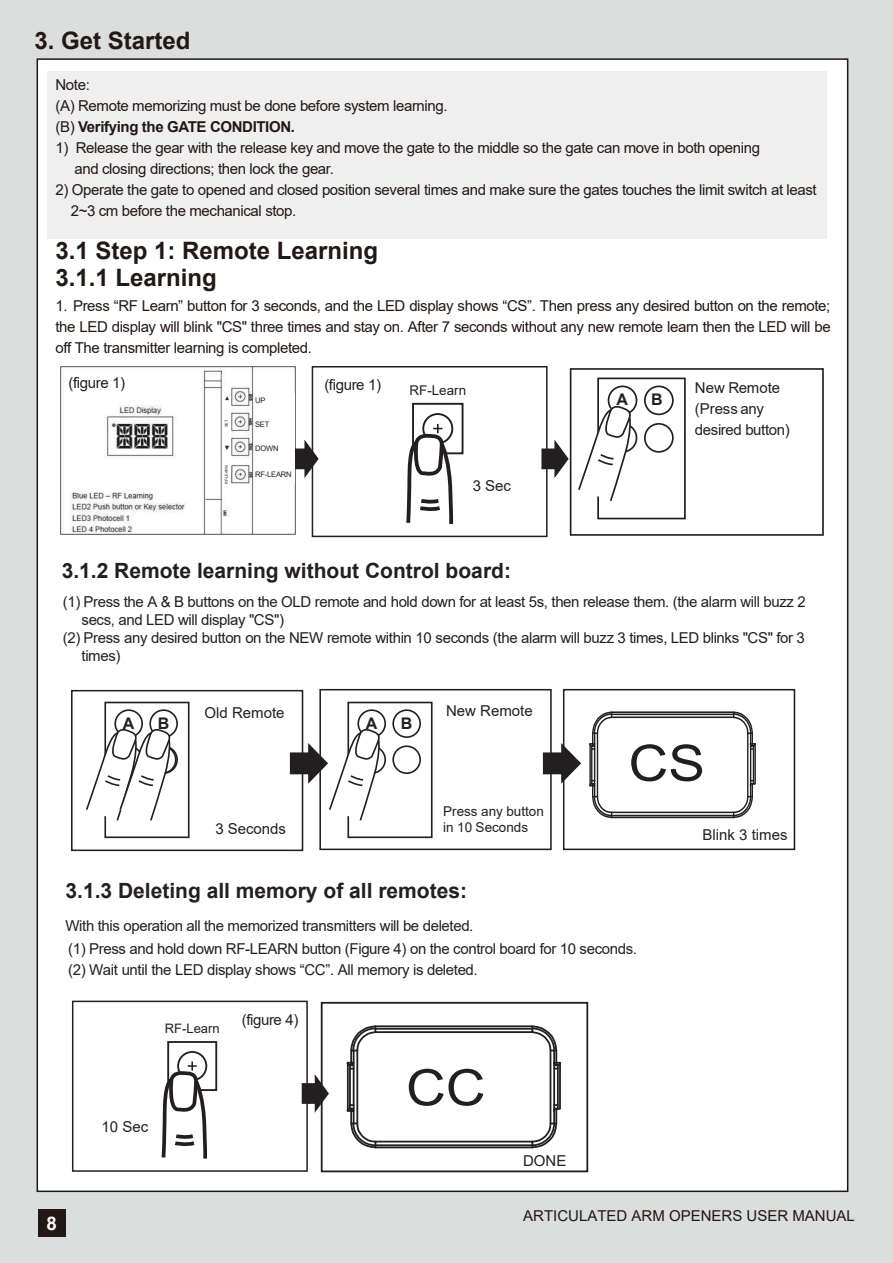
<style>
.page{position:relative;width:893px;height:1263px;background:#dcdddd}
.page>*{position:absolute;margin:0;border:0;box-sizing:border-box;transform-origin:0 0}
.t1{font:50.25px "Arial";color:#231f20;scale:1.1 1}
.t2{font:700 24px/27px "Arial";color:#221815}
.t3{font:700 21px "Arial";color:#231f20}
.t4{font:700 18.75px "Arial";color:#fff}
.t5{font:700 16.05px "Arial";color:#231f20}
.t6{font:15px/21px "Arial";letter-spacing:-.025em;color:#221815}
.t7{font:15px/21px "Arial";letter-spacing:-.025em;color:#231f20}
.t8{font:15px "Arial";color:#231f20}
.t9{font:15px "Arial";color:#221815}
.t10{font:13.5px/16.2px "Arial";color:#231f20}
.t11{font:13.35px "Arial";color:#231f20}
.t12{font:13.05px "Arial";color:#231f20}
.t13{font:7.65px "Arial";letter-spacing:-.025em;color:#231f20}
.t14{font:3.75px "Arial";letter-spacing:-.025em;color:#231f20}
.s1{font-weight:700}
</style>
<div class="page">
<div style="left:37px;top:59px;width:811px;height:1132px;background:#fff"></div>
<div style="left:38px;top:1209px;width:27px;height:27px;background:#221815"></div>
<div style="left:47px;top:71px;width:780px;height:168px;background:#efefef"></div>
<svg style="left:541px;top:440px;width:28px;height:38px"></svg>
<div style="left:312px;top:366px;width:236px;height:171px;border:2px solid #231f20"></div>
<div style="left:412px;top:403px;width:51px;height:51px;border:2px solid #231f20"></div>
<div style="left:422px;top:413px;width:31px;height:31px;border:2px solid #231f20;border-radius:50%"></div>
<svg style="left:406px;top:424px;width:49px;height:100px"></svg>
<div style="left:570px;top:368px;width:254px;height:168px;border:2px solid #231f20"></div>
<img style="left:60px;top:367px;width:235px;height:168px">
<svg style="left:294px;top:440px;width:25px;height:38px"></svg>
<div style="left:255px;top:393px;width:39px;height:91px;background:#fff"></div>
<div style="left:597px;top:377px;width:89px;height:142px;border:2px solid #231f20"></div>
<div style="left:608px;top:385px;width:29px;height:30px;border:2px solid #231f20;border-radius:50%"></div>
<div style="left:644px;top:385px;width:30px;height:30px;border:2px solid #231f20;border-radius:50%"></div>
<div style="left:608px;top:423px;width:29px;height:30px;border:2px solid #231f20;border-radius:50%"></div>
<div style="left:644px;top:423px;width:30px;height:30px;border:2px solid #231f20;border-radius:50%"></div>
<svg style="left:578px;top:405px;width:54px;height:98px"></svg>
<div style="left:223px;top:384px;width:7px;height:106px;background:#fff"></div>
<svg style="left:225px;top:444px;width:6px;height:7px"></svg>
<svg style="left:225px;top:395px;width:6px;height:8px"></svg>
<svg style="left:543px;top:743px;width:38px;height:41px"></svg>
<div style="left:563px;top:689px;width:232px;height:161px;border:2px solid #231f20"></div>
<div style="left:319px;top:689px;width:233px;height:161px;border:2px solid #231f20"></div>
<div style="left:104px;top:702px;width:86px;height:136px;border:2px solid #231f20"></div>
<div style="left:114px;top:709px;width:29px;height:29px;border:2px solid #231f20;border-radius:50%"></div>
<div style="left:149px;top:709px;width:29px;height:29px;border:2px solid #231f20;border-radius:50%"></div>
<div style="left:149px;top:745px;width:29px;height:29px;border:2px solid #231f20;border-radius:50%"></div>
<div style="left:347px;top:702px;width:86px;height:136px;border:2px solid #231f20"></div>
<div style="left:357px;top:709px;width:29px;height:29px;border:2px solid #231f20;border-radius:50%"></div>
<div style="left:392px;top:709px;width:29px;height:29px;border:2px solid #231f20;border-radius:50%"></div>
<div style="left:357px;top:745px;width:29px;height:29px;border:2px solid #231f20;border-radius:50%"></div>
<div style="left:392px;top:745px;width:29px;height:29px;border:2px solid #231f20;border-radius:50%"></div>
<svg style="left:290px;top:728px;width:91px;height:94px"></svg>
<div style="left:71px;top:690px;width:232px;height:161px;border:2px solid #231f20"></div>
<div style="left:148px;top:745px;width:29px;height:29px;border:2px solid #231f20;border-radius:50%"></div>
<svg style="left:86px;top:728px;width:85px;height:94px"></svg>
<svg style="left:589px;top:711px;width:167px;height:108px"></svg>
<svg style="left:346px;top:1025px;width:215px;height:124px"></svg>
<div style="left:321px;top:1002px;width:267px;height:170px;border:2px solid #231f20"></div>
<svg style="left:302px;top:1074px;width:27px;height:39px"></svg>
<div style="left:72px;top:1001px;width:236px;height:171px;border:2px solid #231f20"></div>
<div style="left:167px;top:1041px;width:50px;height:50px;border:2px solid #231f20"></div>
<div style="left:177px;top:1051px;width:30px;height:30px;border:2px solid #231f20;border-radius:50%"></div>
<svg style="left:161px;top:1061px;width:48px;height:98px"></svg>
<h2 class="t2" style="left:34px;top:27px;width:158px">3. Get Started</h2>
<p class="t6" style="left:56px;top:75px;width:394px">Note:<br>(A) Remote memorizing must be done before system learning. (B) <span class="s1">Verifying the GATE CONDITION.</span></p>
<p class="t6" style="left:74px;top:138px;width:687px;text-indent:-19px">1) Release the gear with the release key and move the gate to the middle so the gate can move in both opening and closing directions; then lock the gear.</p>
<p class="t6" style="left:71px;top:180px;width:748px;text-indent:-15px">2) Operate the gate to opened and closed position several times and make sure the gates touches the limit switch at least<br>2~3 cm before the mechanical stop.</p>
<h2 class="t2" style="left:56px;top:238px;width:324px">3.1 Step 1: Remote Learning<br>3.1.1 Learning</h2>
<p class="t6" style="left:56px;top:295px;width:777px;text-align:justify">1. Press “RF Learn” button for 3 seconds, and the LED display shows “CS”. Then press any desired button on the remote; the LED display will blink "CS" three times and stay on. After 7 seconds without any new remote learn then the LED will be off The transmitter learning is completed.</p>
<p class="t7" style="left:68px;top:372px;width:58px">(figure 1)</p>
<p class="t7" style="left:324px;top:374px;width:58px">(figure 1)</p>
<p class="t11" style="left:409px;top:381px;width:58px">RF-Learn</p>
<p class="t7" style="left:695px;top:377px;width:96px">New Remote (Press any desired button)</p>
<p class="t13" style="left:255px;top:395px;width:12px">UP</p>
<p class="t5" style="left:616px;top:388px;width:13px">A</p>
<p class="t5" style="left:651px;top:388px;width:13px">B</p>
<p class="t13" style="left:255px;top:419px;width:16px">SET</p>
<p class="t13" style="left:255px;top:443px;width:25px">DOWN</p>
<p class="t13" style="left:255px;top:469px;width:38px">RF-LEARN</p>
<p class="t7" style="left:473px;top:476px;width:40px">3 Sec</p>
<p class="t14" style="left:224px;top:427px;width:9px;rotate:-90deg">SET</p>
<p class="t14" style="left:224px;top:484px;width:20px;rotate:-90deg">RF-LEARN</p>
<h3 class="t3" style="left:62px;top:556px;width:451px">3.1.2 Remote learning without Control board:</h3>
<p class="t7" style="left:63px;top:591px;width:744px">(1) Press the A &amp; B buttons on the OLD remote and hold down for at least 5s, then release them. (the alarm will buzz 2</p>
<p class="t7" style="left:82px;top:609px;width:204px">secs, and LED will display "CS")</p>
<p class="t7" style="left:63px;top:627px;width:743px">(2) Press any desired button on the NEW remote within 10 seconds (the alarm will buzz 3 times, LED blinks "CS" for 3</p>
<p class="t7" style="left:82px;top:645px;width:40px">times)</p>
<p class="t8" style="left:205px;top:702px;width:82px">Old Remote</p>
<p class="t8" style="left:446px;top:700px;width:88px">New Remote</p>
<p class="t5" style="left:123px;top:712px;width:13px">A</p>
<p class="t5" style="left:158px;top:712px;width:13px">B</p>
<p class="t5" style="left:366px;top:712px;width:13px">A</p>
<p class="t5" style="left:401px;top:712px;width:13px">B</p>
<p class="t8" style="left:216px;top:818px;width:72px">3 Seconds</p>
<p class="t10" style="left:443px;top:803px;width:102px">Press any button in 10 Seconds</p>
<h1 class="t1" style="left:628px;top:728px;width:71px">CS</h1>
<p class="t8" style="left:702px;top:825px;width:87px">Blink 3 times</p>
<h3 class="t3" style="left:66px;top:876px;width:403px">3.1.3 Deleting all memory of all remotes:</h3>
<p class="t7" style="left:66px;top:915px;width:573px;line-height:22.8px">With this operation all the memorized transmitters will be deleted.<br>(1) Press and hold down RF-LEARN button (Figure 4) on the control board for 10 seconds.</p>
<p class="t7" style="left:68px;top:959px;width:411px">(2) Wait until the LED display shows “CC”. All memory is deleted.</p>
<p class="t4" style="left:46px;top:1210px;width:12px">8</p>
<p class="t12" style="left:165px;top:1020px;width:56px">RF-Learn</p>
<p class="t7" style="left:242px;top:1009px;width:58px">(figure 4)</p>
<p class="t7" style="left:102px;top:1116px;width:48px">10 Sec</p>
<h1 class="t1" style="left:406px;top:1053px;width:74px">CC</h1>
<p class="t7" style="left:523px;top:1150px;width:45px">DONE</p>
<p class="t9" style="left:523px;top:1206px;width:333px">ARTICULATED ARM OPENERS USER MANUAL</p>
</div>
